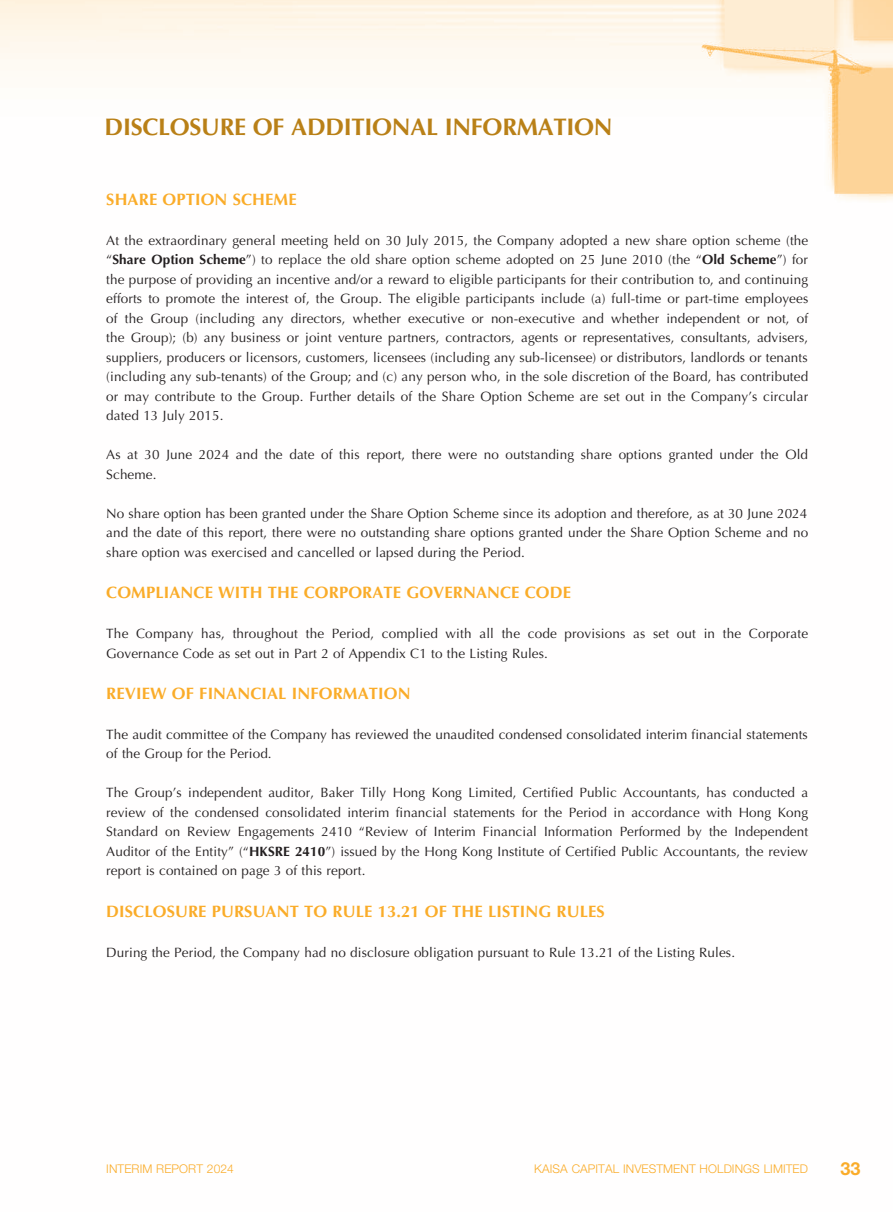
<style>
.page{position:relative;width:893px;height:1212px;background:#fff}
.page>*{position:absolute;margin:0;border:0;box-sizing:border-box;transform-origin:0 0}
.t1{font:700 24px "Optima LT Std";letter-spacing:-.01em;color:#b98017}
.t2{font:700 18px "Helvetica Neue LT Std";color:#faac29}
.t3{font:700 16.5px "Optima LT Std";letter-spacing:.01em;color:#faac29}
.t4{font:13.5px/19.5px "Optima LT Std";letter-spacing:.01em;color:#231f20;text-align:justify}
.t5{font:300 12px "Helvetica Neue LT Std";letter-spacing:.01em;color:#faac29}
.s1{font-weight:700}
</style>
<div class="page">
<img style="left:0;top:0;width:893px;height:201px">
<h1 class="t1" style="left:105px;top:113px;width:509px">DISCLOSURE OF ADDITIONAL INFORMATION</h1>
<p class="t3" style="left:106px;top:190px;width:192px">SHARE OPTION SCHEME</p>
<p class="t4" style="left:106px;top:231px;width:703px">At the extraordinary general meeting held on 30 July 2015, the Company adopted a new share option scheme (the “<span class="s1">Share Option Scheme</span>”) to replace the old share option scheme adopted on 25 June 2010 (the “<span class="s1">Old Scheme</span>”) for the purpose of providing an incentive and/or a reward to eligible participants for their contribution to, and continuing efforts to promote the interest of, the Group. The eligible participants include (a) full-time or part-time employees of the Group (including any directors, whether executive or non-executive and whether independent or not, of the Group); (b) any business or joint venture partners, contractors, agents or representatives, consultants, advisers, suppliers, producers or licensors, customers, licensees (including any sub-licensee) or distributors, landlords or tenants (including any sub-tenants) of the Group; and (c) any person who, in the sole discretion of the Board, has contributed or may contribute to the Group. Further details of the Share Option Scheme are set out in the Company’s circular dated 13 July 2015.</p>
<p class="t4" style="left:106px;top:445px;width:703px">As at 30 June 2024 and the date of this report, there were no outstanding share options granted under the Old<br>Scheme.</p>
<p class="t4" style="left:106px;top:504px;width:703px">No share option has been granted under the Share Option Scheme since its adoption and therefore, as at 30 June 2024 and the date of this report, there were no outstanding share options granted under the Share Option Scheme and no share option was exercised and cancelled or lapsed during the Period.</p>
<p class="t3" style="left:106px;top:583px;width:466px">COMPLIANCE WITH THE CORPORATE GOVERNANCE CODE</p>
<p class="t4" style="left:106px;top:624px;width:703px">The Company has, throughout the Period, complied with all the code provisions as set out in the Corporate<br>Governance Code as set out in Part 2 of Appendix C1 to the Listing Rules.</p>
<p class="t3" style="left:106px;top:684px;width:306px">REVIEW OF FINANCIAL INFORMATION</p>
<p class="t4" style="left:106px;top:725px;width:703px">The audit committee of the Company has reviewed the unaudited condensed consolidated interim financial statements of the Group for the Period.</p>
<p class="t4" style="left:106px;top:783px;width:703px">The Group’s independent auditor, Baker Tilly Hong Kong Limited, Certified Public Accountants, has conducted a review of the condensed consolidated interim financial statements for the Period in accordance with Hong Kong Standard on Review Engagements 2410 “Review of Interim Financial Information Performed by the Independent Auditor of the Entity” (“<span class="s1">HKSRE 2410</span>”) issued by the Hong Kong Institute of Certified Public Accountants, the review report is contained on page 3 of this report.</p>
<p class="t3" style="left:106px;top:902px;width:500px">DISCLOSURE PURSUANT TO RULE 13.21 OF THE LISTING RULES</p>
<p class="t4" style="left:106px;top:942px;width:630px">During the Period, the Company had no disclosure obligation pursuant to Rule 13.21 of the Listing Rules.</p>
<p class="t5" style="left:106px;top:1162px;width:129px">INTERIM REPORT 2024</p>
<p class="t5" style="left:534px;top:1162px;width:275px">KAISA CAPITAL INVESTMENT HOLDINGS LIMITED</p>
<h2 class="t2" style="left:840px;top:1158px;width:22px">33</h2>
</div>
